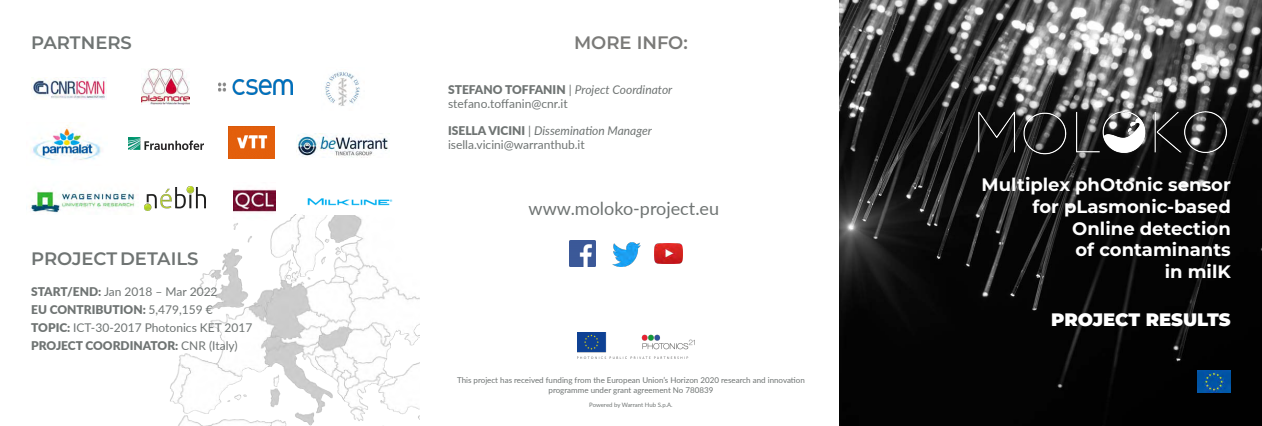
<style>
.page{position:relative;width:1262px;height:426px;background:#fff}
.page>*{position:absolute;margin:0;border:0;box-sizing:border-box;transform-origin:0 0}
.t1{font:700 18px/21.6px "Montserrat";color:#fff;text-align:right}
.t2{font:600 18px "Montserrat";color:#6f7473}
.t3{font:18px "Lato";color:#6f7473}
.t4{font:900 18px "Montserrat";color:#fff}
.t5{font:600 18px "Montserrat";color:#7a7a78}
.t6{font:12px "Lato";color:#6f7473}
.t7{font:italic 12px "Lato";color:#6f7473}
.t8{font:900 12px "Lato";color:#6f7473}
.t9{font:8px/9.6px "Lato";color:#6f7473;text-align:center}
.t10{font:6px "Lato";letter-spacing:-.005em;color:#6f7473}
.s1{font-weight:900}
.s2{font-weight:400}
.s3{font-weight:900;font-style:normal}
.s4{font-style:normal}
</style>
<div class="page">
<img style="left:839px;top:0;width:422px;height:425px">
<img style="left:977px;top:106px;width:253px;height:56px">
<img style="left:578px;top:332px;width:116px;height:26px">
<img style="left:570px;top:240px;width:26px;height:26px">
<img style="left:612px;top:242px;width:28px;height:24px">
<img style="left:170px;top:214px;width:250px;height:211px">
<img style="left:31px;top:77px;width:76px;height:23px">
<img style="left:141px;top:69px;width:48px;height:36px">
<img style="left:219px;top:79px;width:74px;height:15px">
<img style="left:325px;top:72px;width:35px;height:34px">
<img style="left:32px;top:125px;width:70px;height:36px">
<img style="left:128px;top:137px;width:76px;height:13px">
<img style="left:228px;top:126px;width:46px;height:32px">
<img style="left:296px;top:133px;width:93px;height:24px">
<img style="left:29px;top:191px;width:106px;height:23px">
<img style="left:145px;top:186px;width:61px;height:24px">
<img style="left:234px;top:189px;width:42px;height:31px">
<img style="left:307px;top:198px;width:86px;height:8px">
<img style="left:654px;top:243px;width:29px;height:20px">
<img style="left:1197px;top:370px;width:33px;height:22px">
<p class="t2" style="left:31px;top:29px;width:102px">PARTNERS</p>
<p class="t2" style="left:31px;top:246px;width:169px">PROJECT DETAILS</p>
<p class="t6" style="left:31px;top:283px;width:188px"><span class="s1">START/END:</span> Jan 2018 – Mar 2022</p>
<p class="t8" style="left:31px;top:300px;width:183px">EU CONTRIBUTION: <span class="s2">5,479,159 €</span></p>
<p class="t6" style="left:31px;top:319px;width:223px"><span class="s1">TOPIC:</span> ICT-30-2017 Photonics KET 2017</p>
<p class="t8" style="left:31px;top:336px;width:208px">PROJECT COORDINATOR: <span class="s2">CNR (Italy)</span></p>
<p class="t5" style="left:574px;top:29px;width:115px">MORE INFO:</p>
<p class="t7" style="left:448px;top:81px;width:226px"><span class="s3">STEFANO TOFFANIN</span> <span class="s4">|</span> Project Coordinator</p>
<p class="t6" style="left:448px;top:95px;width:121px">stefano.toffanin@cnr.it</p>
<p class="t7" style="left:448px;top:122px;width:205px"><span class="s3">ISELLA VICINI</span> <span class="s4">|</span> Dissemination Manager</p>
<p class="t6" style="left:448px;top:136px;width:138px">isella.vicini@warranthub.it</p>
<p class="t3" style="left:528px;top:195px;width:192px">www.moloko-project.eu</p>
<p class="t9" style="left:457px;top:374px;width:349px">This project has received funding from the European Union’s Horizon 2020 research and innovation programme under grant agreement No 780839</p>
<p class="t10" style="left:589px;top:400px;width:85px">Powered by Warrant Hub S.p.A.</p>
<p class="t1" style="left:981px;top:173px;width:251px">Multiplex phOtonic sensor</p>
<p class="t1" style="left:1032px;top:194px;width:200px">for pLasmonic-based<br>Online detection</p>
<p class="t1" style="left:1075px;top:238px;width:157px">of contaminants</p>
<p class="t1" style="left:1164px;top:259px;width:67px">in milK</p>
<p class="t4" style="left:1051px;top:306px;width:181px">PROJECT RESULTS</p>
</div>
